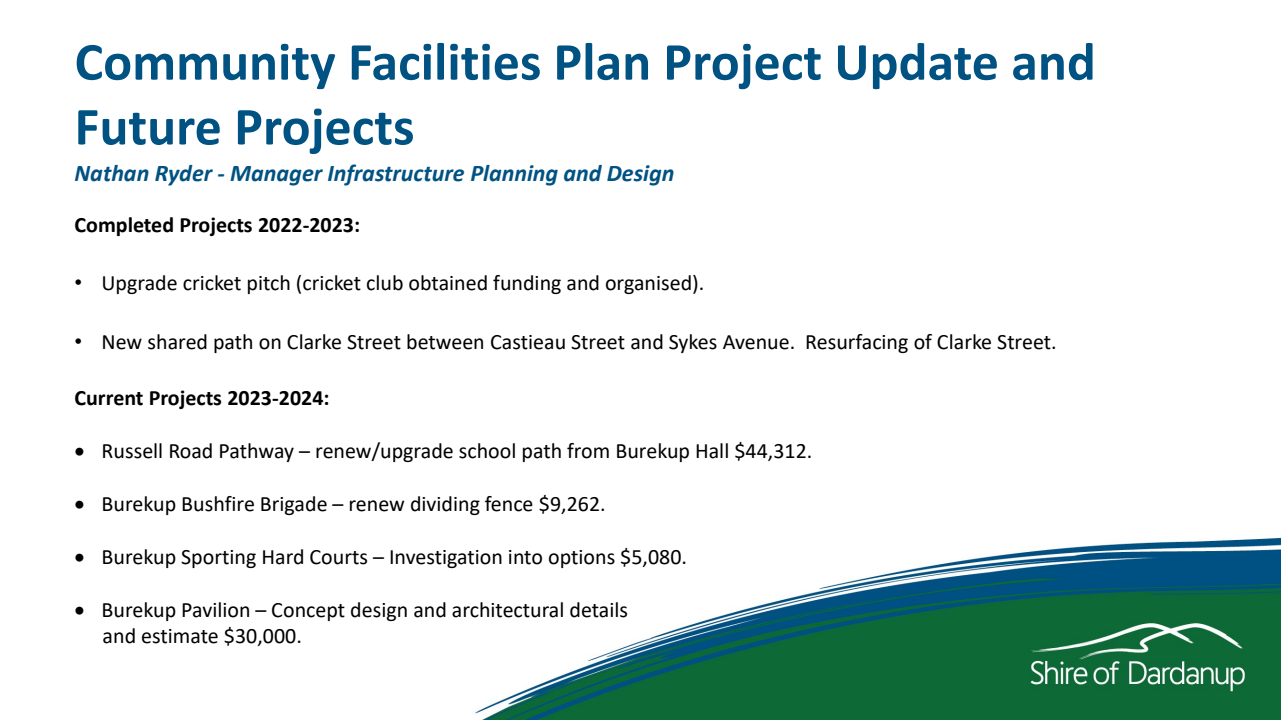
<style>
.page{position:relative;width:1281px;height:720px;background:#fff}
.page>*{position:absolute;margin:0;border:0;box-sizing:border-box;transform-origin:0 0}
.t1{font:700 54px/64.8px "Calibri";color:#005282}
.t2{font:italic 700 24px "Calibri";color:#005282}
.t3{font:22px "Calibri";color:#000}
.t4{font:700 22px "Calibri";color:#000}
.s1{font-family:"Arial"}
</style>
<div class="page">
<img style="left:475px;top:537px;width:805px;height:183px">
<p class="t1" style="left:75px;top:29px;width:1022px">Community Facilities Plan Project Update and<br>Future Projects</p>
<p class="t2" style="left:75px;top:156px;width:601px">Nathan Ryder - Manager Infrastructure Planning and Design</p>
<p class="t4" style="left:75px;top:209px;width:287px">Completed Projects 2022-2023:</p>
<p class="t3" style="left:75px;top:268px;width:631px"><span class="s1">•</span> Upgrade cricket pitch (cricket club obtained funding and organised).</p>
<p class="t3" style="left:75px;top:326px;width:983px"><span class="s1">•</span> New shared path on Clarke Street between Castieau Street and Sykes Avenue. Resurfacing of Clarke Street.</p>
<p class="t4" style="left:75px;top:383px;width:256px">Current Projects 2023-2024:</p>
<p class="t3" style="left:75px;top:436px;width:739px">• Russell Road Pathway – renew/upgrade school path from Burekup Hall $44,312.</p>
<p class="t3" style="left:75px;top:488px;width:532px">• Burekup Bushfire Brigade – renew dividing fence $9,262.</p>
<p class="t3" style="left:75px;top:541px;width:614px">• Burekup Sporting Hard Courts – Investigation into options $5,080.</p>
<p class="t3" style="left:75px;top:594px;width:555px">• Burekup Pavilion – Concept design and architectural details</p>
<p class="t3" style="left:103px;top:620px;width:201px">and estimate $30,000.</p>
</div>
